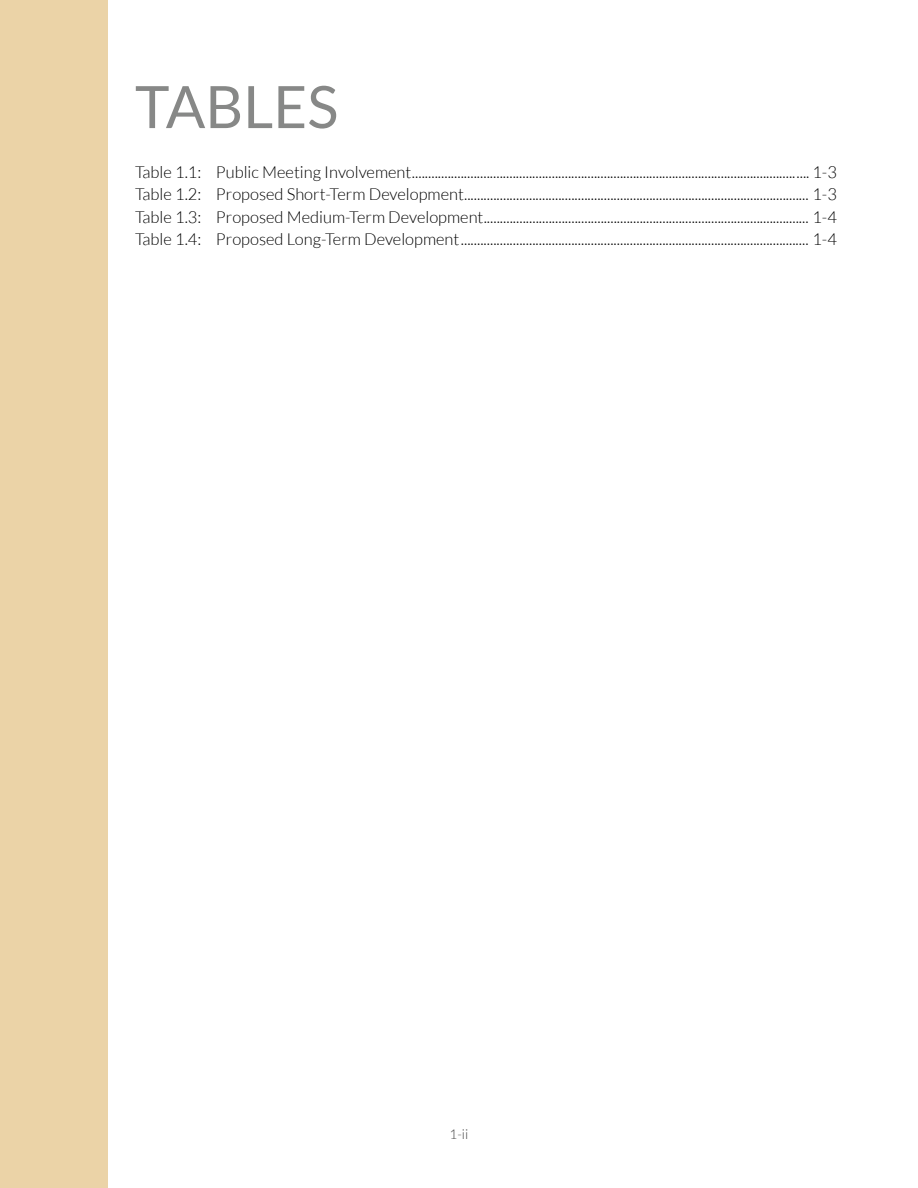
<style>
.page{position:relative;width:918px;height:1188px;background:#fff}
.page>*{position:absolute;margin:0;border:0;box-sizing:border-box;transform-origin:0 0}
.TOC_Heading-Contents{font:58.5px "Lato";color:#878887}
.t1{font:300 16.5px "Lato";color:#000}
.t2{font:300 13.5px "Lato";color:#424242}
</style>
<div class="page">
<div style="left:0;top:0;width:108px;height:1188px;background:#ebd3a7"></div>
<p class="TOC_Heading-Contents" style="left:135px;top:74px;width:205px">TABLES</p>
<p class="t1" style="left:135px;top:163px;width:703px">Table 1.1: Public Meeting Involvement.......................................................................................................................... 1-3</p>
<p class="t1" style="left:135px;top:185px;width:703px">Table 1.2: Proposed Short-Term Development.......................................................................................................... 1-3</p>
<p class="t1" style="left:135px;top:208px;width:703px">Table 1.3: Proposed Medium-Term Development.................................................................................................... 1-4</p>
<p class="t1" style="left:135px;top:230px;width:703px">Table 1.4: Proposed Long-Term Development........................................................................................................... 1-4</p>
<p class="t2" style="left:450px;top:1127px;width:20px">1-ii</p>
</div>
